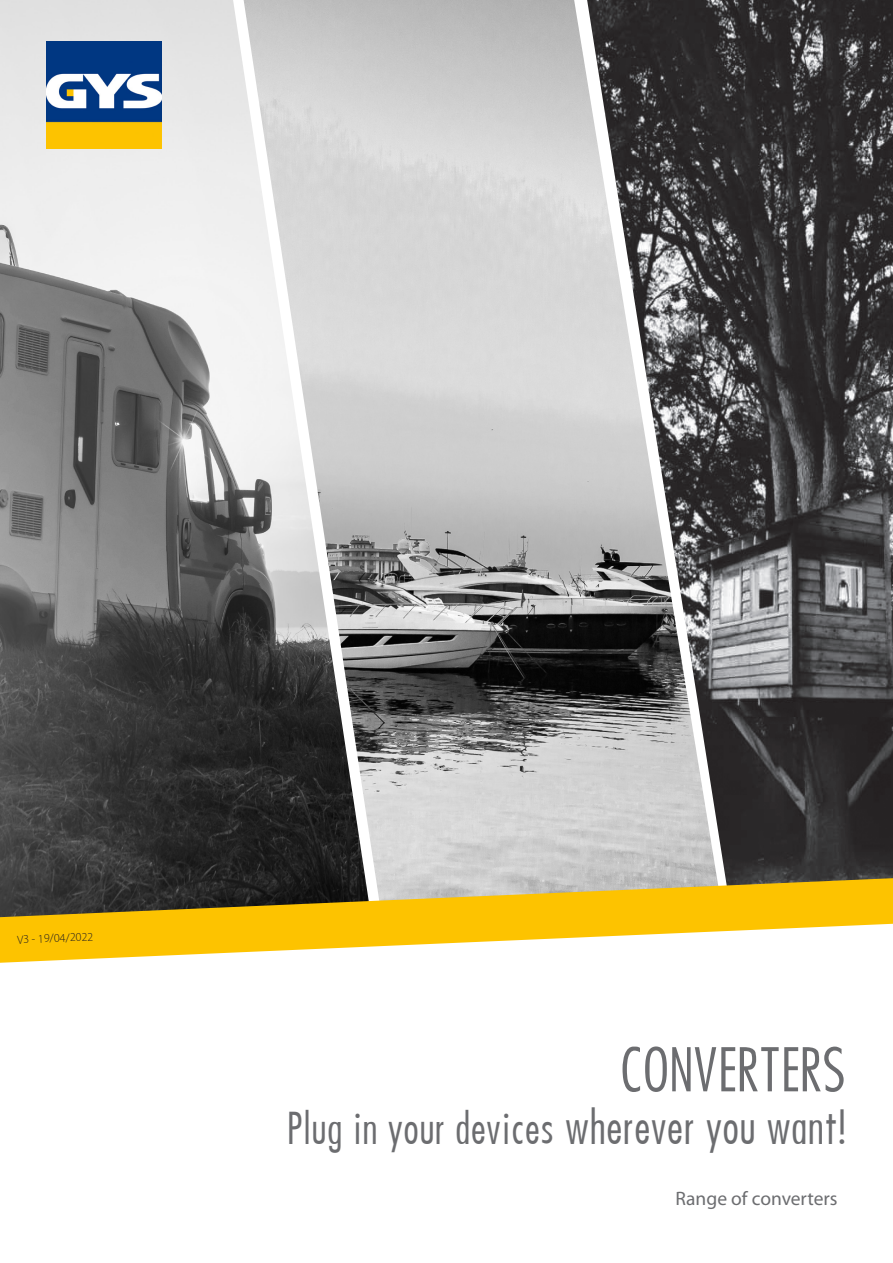
<style>
.page{position:relative;width:893px;height:1263px;background:#fff}
.page>*{position:absolute;margin:0;border:0;box-sizing:border-box;transform-origin:0 0}
.t1{font:500 55.5px "Futura Cond";color:#6c6d70}
.t2{font:500 40.5px "Futura Cond";color:#6c6d70}
.t3{font:19.5px "Myriad Pro";color:#6c6d70}
.t4{font:300 12px "Myriad Pro";color:#231f20}
.s1{font-size:43.5px}
</style>
<div class="page">
<img style="left:371px;top:0;width:216px;height:878px">
<img style="left:587px;top:0;width:306px;height:878px">
<img style="left:0;top:0;width:371px;height:878px">
<svg style="left:0;top:878px;width:893px;height:85px;fill:#fdc300"></svg>
<img style="left:46px;top:42px;width:116px;height:107px">
<p class="t4" style="left:17px;top:933px;width:78px;rotate:-3deg">V3 - 19/04/2022</p>
<p class="t1" style="left:620px;top:1034px;width:228px">CONVERTERS</p>
<p class="t2" style="left:287px;top:1102px;width:561px">Plug in your devices <span class="s1">wherever you want!</span></p>
<p class="t3" style="left:675px;top:1187px;width:164px">Range of converters</p>
</div>
